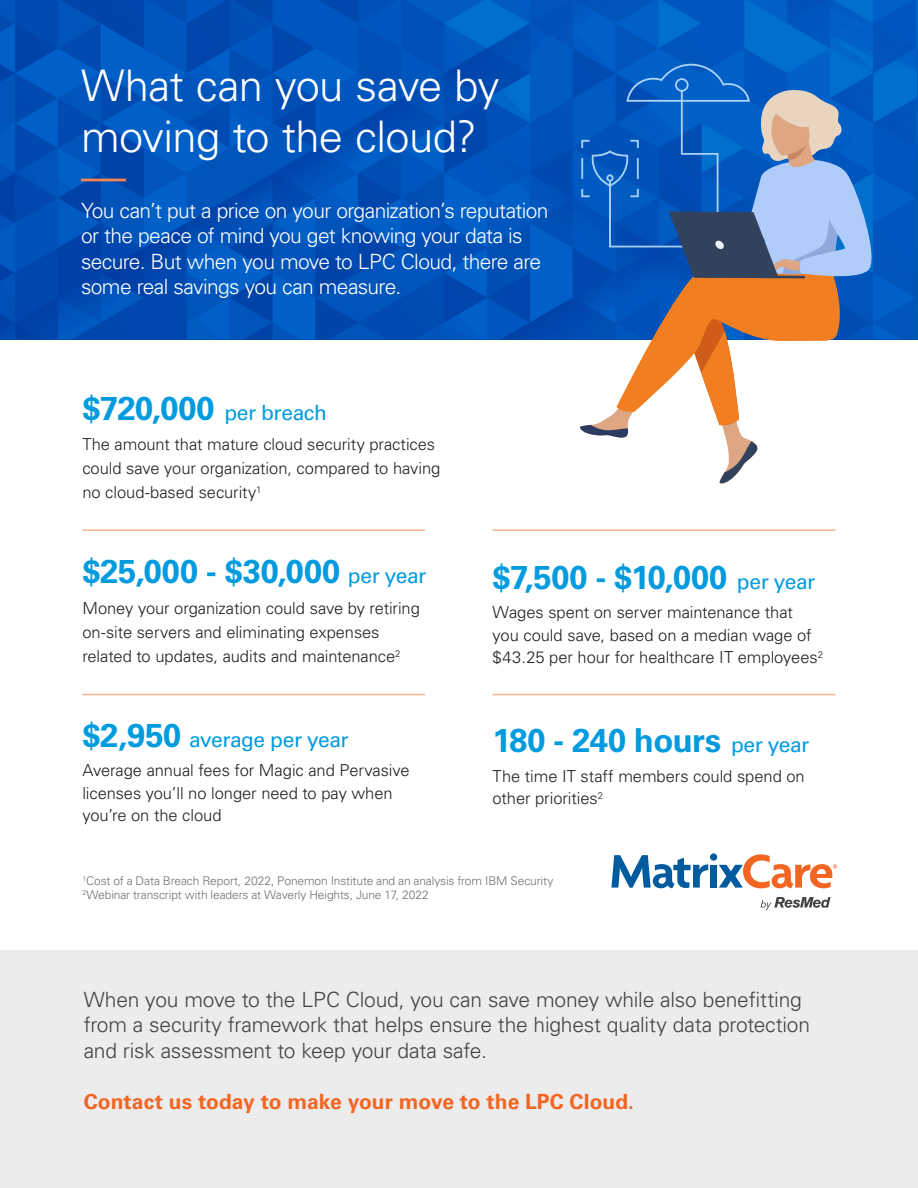
<style>
.page{position:relative;width:918px;height:1188px;background:#fff}
.page>*{position:absolute;margin:0;border:0;box-sizing:border-box;transform-origin:0 0}
.t1{font:300 45px "Univers LT Std";color:#f5844e}
.t2{font:300 43.5px/51px "Univers LT Std";letter-spacing:-.015em;color:#fff}
.t3{font:700 33px "Univers LT Std";letter-spacing:-.015em;color:#009bdf}
.t4{font:300 21px/25.5px "Univers LT Std";letter-spacing:-.01em;color:#424243}
.t5{font:300 21px/25.5px "Univers LT Std";letter-spacing:-.03em;color:#fff}
.t6{font:700 21px "Univers LT Std";color:#f26522}
.t7{font:21px "Univers LT Std";letter-spacing:-.025em;color:#009bdf}
.t8{font:300 16.5px/22.5px "Univers LT Std";letter-spacing:-.005em;color:#231f20}
.t9{font:300 12px "Univers LT Std";letter-spacing:-.01em;color:#717172}
.s1{font-weight:700;font-size:33px}
.s2{font-weight:400;font-size:21px}
</style>
<div class="page">
<div style="left:0;top:950px;width:918px;height:238px;background:#ececec"></div>
<svg style="left:0;top:0;width:918px;height:340px;background:#0053ba"></svg>
<svg style="left:580px;top:64px;width:301px;height:420px"></svg>
<hr style="left:82px;top:529px;width:343px;height:2px;background:#f9b290">
<hr style="left:82px;top:694px;width:343px;height:1px;background:#f9b290">
<hr style="left:493px;top:694px;width:342px;height:1px;background:#f9b290">
<div style="left:710px;top:865px;width:7px;height:23px;background:#005b9e"></div>
<div style="left:710px;top:853px;width:7px;height:8px;background:#005b9e;border-radius:50%"></div>
<svg style="left:611px;top:855px;width:97px;height:33px"></svg>
<svg style="left:719px;top:854px;width:118px;height:34px"></svg>
<svg style="left:761px;top:897px;width:69px;height:13px"></svg>
<hr style="left:493px;top:529px;width:342px;height:2px;background:#f9b290">
<p class="t2" style="left:81px;top:60px;width:420px">What can you save by moving to the cloud?</p>
<p class="t1" style="left:81px;top:149px;width:46px">—</p>
<p class="t5" style="left:81px;top:197px;width:469px">You can’t put a price on your organization’s reputation or the peace of mind you get knowing your data is secure. But when you move to LPC Cloud, there are some real savings you can measure.</p>
<p class="t7" style="left:82px;top:400px;width:246px"><span class="s1">$720,000</span> per breach</p>
<p class="t8" style="left:82px;top:432px;width:359px;line-height:24px">The amount that mature cloud security practices could save your organization, compared to having no cloud-based security<sup>1</sup></p>
<p class="t3" style="left:82px;top:552px;width:345px">$25,000 - $30,000 <span class="s2">per year</span></p>
<p class="t8" style="left:82px;top:597px;width:339px">Money your organization could save by retiring</p>
<p class="t8" style="left:82px;top:620px;width:320px;line-height:24px">on-site servers and eliminating expenses related to updates, audits and maintenance<sup>2</sup></p>
<p class="t7" style="left:82px;top:727px;width:268px"><span class="s1">$2,950</span> average per year</p>
<p class="t8" style="left:82px;top:759px;width:329px">Average annual fees for Magic and Pervasive licenses you’ll no longer need to pay when you’re on the cloud</p>
<p class="t3" style="left:493px;top:558px;width:324px">$7,500 - $10,000 <span class="s2">per year</span></p>
<p class="t8" style="left:493px;top:601px;width:332px">Wages spent on server maintenance that you could save, based on a median wage of $43.25 per hour for healthcare IT employees<sup>2</sup></p>
<p class="t3" style="left:493px;top:721px;width:318px">180 - 240 hours <span class="s2">per year</span></p>
<p class="t8" style="left:493px;top:764px;width:314px">The time IT staff members could spend on other priorities<sup>2</sup></p>
<p class="t9" style="left:82px;top:873px;width:472px"><sup>1</sup>Cost of a Data Breach Report, 2022, Ponemon Institute and an analysis from IBM Security</p>
<p class="t9" style="left:82px;top:888px;width:348px"><sup>2</sup>Webinar transcript with leaders at Waverly Heights, June 17, 2022</p>
<p class="t4" style="left:84px;top:987px;width:728px">When you move to the LPC Cloud, you can save money while also benefitting from a security framework that helps ensure the highest quality data protection and risk assessment to keep your data safe.</p>
<p class="t6" style="left:84px;top:1089px;width:552px">Contact us today to make your move to the LPC Cloud.</p>
</div>
